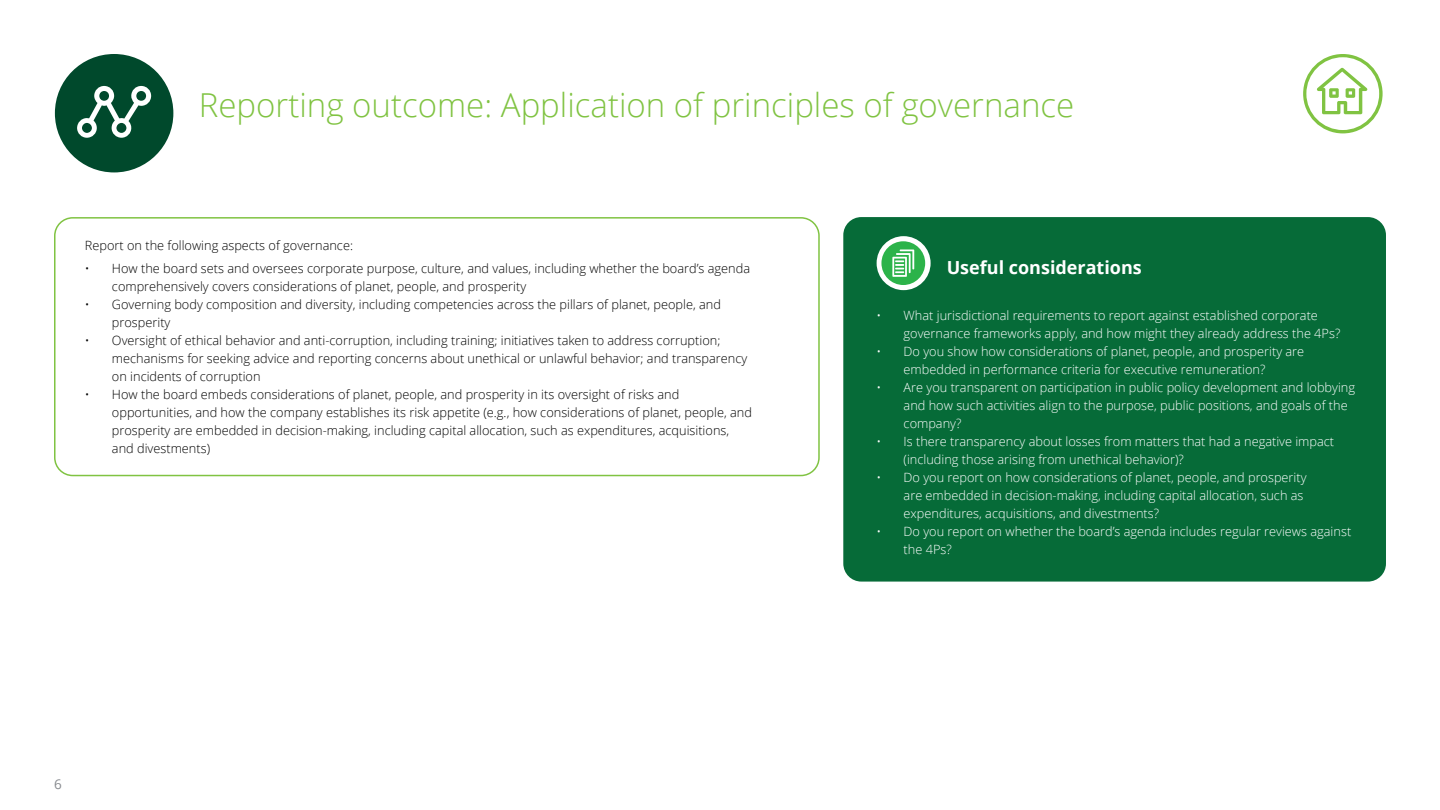
<style>
.page{position:relative;width:1440px;height:810px;background:#fff}
.page>*{position:absolute;margin:0;border:0;box-sizing:border-box;transform-origin:0 0}
.t1{font:300 33px "Open Sans";color:#80c342}
.t2{font:700 18px "Open Sans";color:#fff}
.t3{font:13.5px "Open Sans";color:#878a8f}
.t4{font:300 12.75px/18px "Open Sans";color:#000}
.t5{font:300 12.75px/18px "Open Sans";color:#fff}
</style>
<div class="page">
<svg style="left:1303px;top:54px;width:79px;height:79px"></svg>
<div style="left:843px;top:217px;width:543px;height:365px;background:#066b38;border-radius:18px"></div>
<div style="left:876px;top:236px;width:54px;height:54px;background:#fff;border-radius:50%"></div>
<svg style="left:881px;top:241px;width:44px;height:44px"></svg>
<div style="left:54px;top:217px;width:766px;height:259px;border:2px solid #80c342;border-radius:18px"></div>
<svg style="left:55px;top:54px;width:118px;height:118px"></svg>
<h1 class="t1" style="left:199px;top:82px;width:877px">Reporting outcome: Application of principles of governance</h1>
<p class="t4" style="left:85px;top:236px;width:270px">Report on the following aspects of governance:</p>
<p class="t4" style="left:112px;top:259px;width:640px;text-indent:-27px">• How the board sets and oversees corporate purpose, culture, and values, including whether the board’s agenda comprehensively covers considerations of planet, people, and prosperity</p>
<p class="t4" style="left:112px;top:295px;width:610px;text-indent:-27px">• Governing body composition and diversity, including competencies across the pillars of planet, people, and prosperity</p>
<p class="t4" style="left:112px;top:331px;width:637px;text-indent:-27px">• Oversight of ethical behavior and anti-corruption, including training; initiatives taken to address corruption; mechanisms for seeking advice and reporting concerns about unethical or unlawful behavior; and transparency on incidents of corruption</p>
<p class="t4" style="left:112px;top:385px;width:641px;text-indent:-27px">• How the board embeds considerations of planet, people, and prosperity in its oversight of risks and opportunities, and how the company establishes its risk appetite (e.g., how considerations of planet, people, and prosperity are embedded in decision-making, including capital allocation, such as expenditures, acquisitions, and divestments)</p>
<h2 class="t2" style="left:946px;top:255px;width:197px">Useful considerations</h2>
<p class="t5" style="left:903px;top:306px;width:438px;text-indent:-27px">• What jurisdictional requirements to report against established corporate governance frameworks apply, and how might they already address the 4Ps?</p>
<p class="t5" style="left:903px;top:342px;width:402px;text-indent:-27px">• Do you show how considerations of planet, people, and prosperity are embedded in performance criteria for executive remuneration?</p>
<p class="t5" style="left:903px;top:378px;width:453px;text-indent:-27px">• Are you transparent on participation in public policy development and lobbying and how such activities align to the purpose, public positions, and goals of the company?</p>
<p class="t5" style="left:903px;top:432px;width:432px;text-indent:-27px">• Is there transparency about losses from matters that had a negative impact (including those arising from unethical behavior)?</p>
<p class="t5" style="left:903px;top:468px;width:404px;text-indent:-27px">• Do you report on how considerations of planet, people, and prosperity are embedded in decision-making, including capital allocation, such as expenditures, acquisitions, and divestments?</p>
<p class="t5" style="left:903px;top:522px;width:449px;text-indent:-27px">• Do you report on whether the board’s agenda includes regular reviews against the 4Ps?</p>
<p class="t3" style="left:54px;top:775px;width:9px">6</p>
</div>
